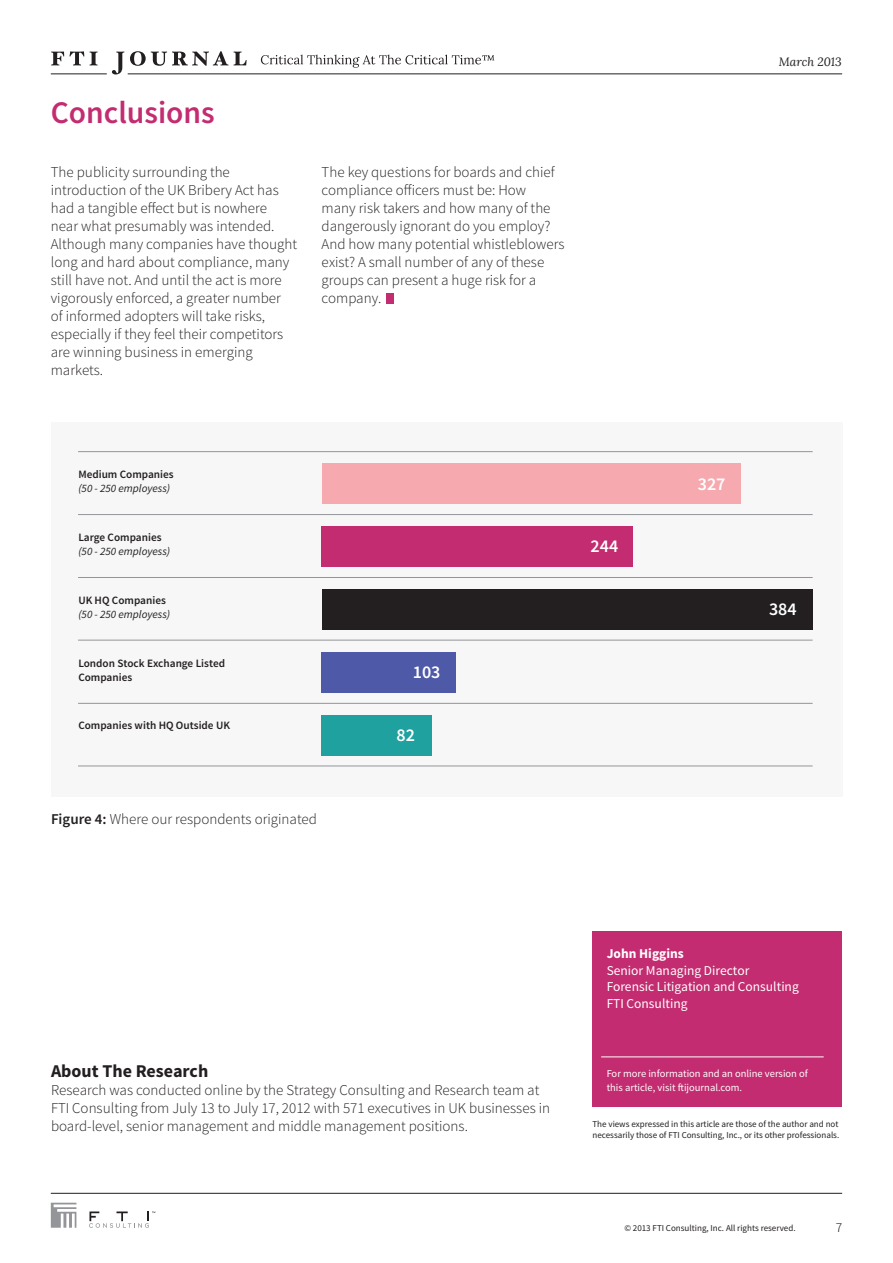
<style>
.page{position:relative;width:893px;height:1263px;background:#fff}
.page>*{position:absolute;margin:0;border:0;box-sizing:border-box;transform-origin:0 0}
.t1{font:600 31.5px "Source Sans Pro";color:#c32c70}
.Body{font:700 18px "Source Sans Pro";color:#231f20}
.Body-2{font:600 18px "Source Sans Pro";color:#fff}
.Body-3{font:300 15px/18px "Source Sans Pro";color:#231f20}
.t2{font:13.5px/16.5px "Source Sans Pro";color:#fff}
.t3{font:300 13.5px "Source Sans Pro";color:#000}
.t4{font:italic 12px "Lora";color:#231f20}
.Body-4{font:600 11.25px/14.2px "Source Sans Pro";color:#231f20}
.Body-5{font:italic 11.25px "Source Sans Pro";color:#231f20}
.t5{font:10.5px/13.5px "Source Sans Pro";color:#fff}
.t6{font:9px/10.5px "Source Sans Pro";color:#231f20}
.s1{font-weight:600}
.s2{font-weight:700}
</style>
<div class="page">
<hr style="left:128px;top:73px;width:714px;height:1px;background:#231f20">
<svg style="left:51px;top:51px;width:196px;height:23px"></svg>
<hr style="left:51px;top:1193px;width:791px;height:1px;background:#231f20">
<svg style="left:51px;top:1203px;width:25px;height:25px"></svg>
<svg style="left:89px;top:1211px;width:66px;height:17px"></svg>
<svg style="left:261px;top:55px;width:233px;height:13px"></svg>
<div style="left:51px;top:422px;width:791px;height:374px;background:#f7f7f8"></div>
<div style="left:386px;top:294px;width:7px;height:10px;background:#c32c70"></div>
<hr style="left:78px;top:577px;width:735px;height:1px;background:#939598">
<hr style="left:78px;top:640px;width:735px;height:1px;background:#939598">
<hr style="left:78px;top:703px;width:735px;height:1px;background:#939598">
<hr style="left:78px;top:766px;width:735px;height:1px;background:#939598">
<hr style="left:78px;top:514px;width:735px;height:1px;background:#939598">
<hr style="left:78px;top:451px;width:735px;height:1px;background:#939598">
<div style="left:322px;top:463px;width:418px;height:41px;background:#f6aab0"></div>
<div style="left:322px;top:526px;width:311px;height:41px;background:#c32c70"></div>
<div style="left:322px;top:589px;width:491px;height:41px;background:#231f20"></div>
<div style="left:322px;top:652px;width:134px;height:41px;background:#4e5aa8"></div>
<div style="left:322px;top:715px;width:110px;height:41px;background:#1fa19f"></div>
<div style="left:592px;top:931px;width:250px;height:176px;background:#c32c70"></div>
<hr style="left:601px;top:1056px;width:223px;height:1px;background:#fff">
<h1 class="t1" style="left:51px;top:93px;width:165px">Conclusions</h1>
<p class="Body-3" style="left:51px;top:163px;width:248px">The publicity surrounding the introduction of the UK Bribery Act has had a tangible effect but is nowhere near what presumably was intended.<br>Although many companies have thought long and hard about compliance, many still have not. And until the act is more vigorously enforced, a greater number<br>of informed adopters will take risks, especially if they feel their competitors are winning business in emerging markets.</p>
<p class="Body-3" style="left:322px;top:163px;width:244px">The key questions for boards and chief compliance officers must be: How<br>many risk takers and how many of the dangerously ignorant do you employ?<br>And how many potential whistleblowers exist? A small number of any of these groups can present a huge risk for a company.</p>
<p class="Body-4" style="left:78px;top:467px;width:97px">Medium Companies</p>
<p class="Body-5" style="left:78px;top:481px;width:93px">(50 - 250 employess)</p>
<p class="Body-4" style="left:78px;top:530px;width:85px">Large Companies</p>
<p class="Body-5" style="left:78px;top:544px;width:93px">(50 - 250 employess)</p>
<p class="Body-4" style="left:78px;top:593px;width:89px">UK HQ Companies</p>
<p class="Body-5" style="left:78px;top:607px;width:93px">(50 - 250 employess)</p>
<p class="Body-4" style="left:78px;top:656px;width:148px">London Stock Exchange Listed<br>Companies</p>
<p class="Body-4" style="left:78px;top:719px;width:153px">Companies with HQ Outside UK</p>
<p class="Body-3" style="left:51px;top:810px;width:268px"><span class="s1">Figure 4:</span> Where our respondents originated</p>
<p class="Body-2" style="left:413px;top:661px;width:29px">103</p>
<p class="Body-2" style="left:396px;top:723px;width:20px">82</p>
<p class="Body-2" style="left:591px;top:535px;width:29px">244</p>
<p class="t4" style="left:779px;top:55px;width:64px">March 2013</p>
<p class="Body-2" style="left:698px;top:472px;width:29px">327</p>
<p class="Body-2" style="left:769px;top:598px;width:29px">384</p>
<p class="Body" style="left:51px;top:1059px;width:159px">About The Research</p>
<p class="Body-3" style="left:51px;top:1081px;width:501px">Research was conducted online by the Strategy Consulting and Research team at<br>FTI Consulting from July 13 to July 17, 2012 with 571 executives in UK businesses in board-level, senior management and middle management positions.</p>
<p class="t2" style="left:607px;top:946px;width:144px"><span class="s2">John Higgins<br></span>Senior Managing Director</p>
<p class="t2" style="left:607px;top:979px;width:194px">Forensic Litigation and Consulting<br>FTI Consulting</p>
<p class="t5" style="left:607px;top:1067px;width:203px">For more information and an online version of this article, visit ftijournal.com.</p>
<p class="t6" style="left:592px;top:1119px;width:248px">The views expressed in this article are those of the author and not necessarily those of FTI Consulting, Inc., or its other professionals.</p>
<p class="t6" style="left:624px;top:1223px;width:173px">© 2013 FTI Consulting, Inc. All rights reserved.</p>
<p class="t3" style="left:836px;top:1219px;width:8px">7</p>
</div>
